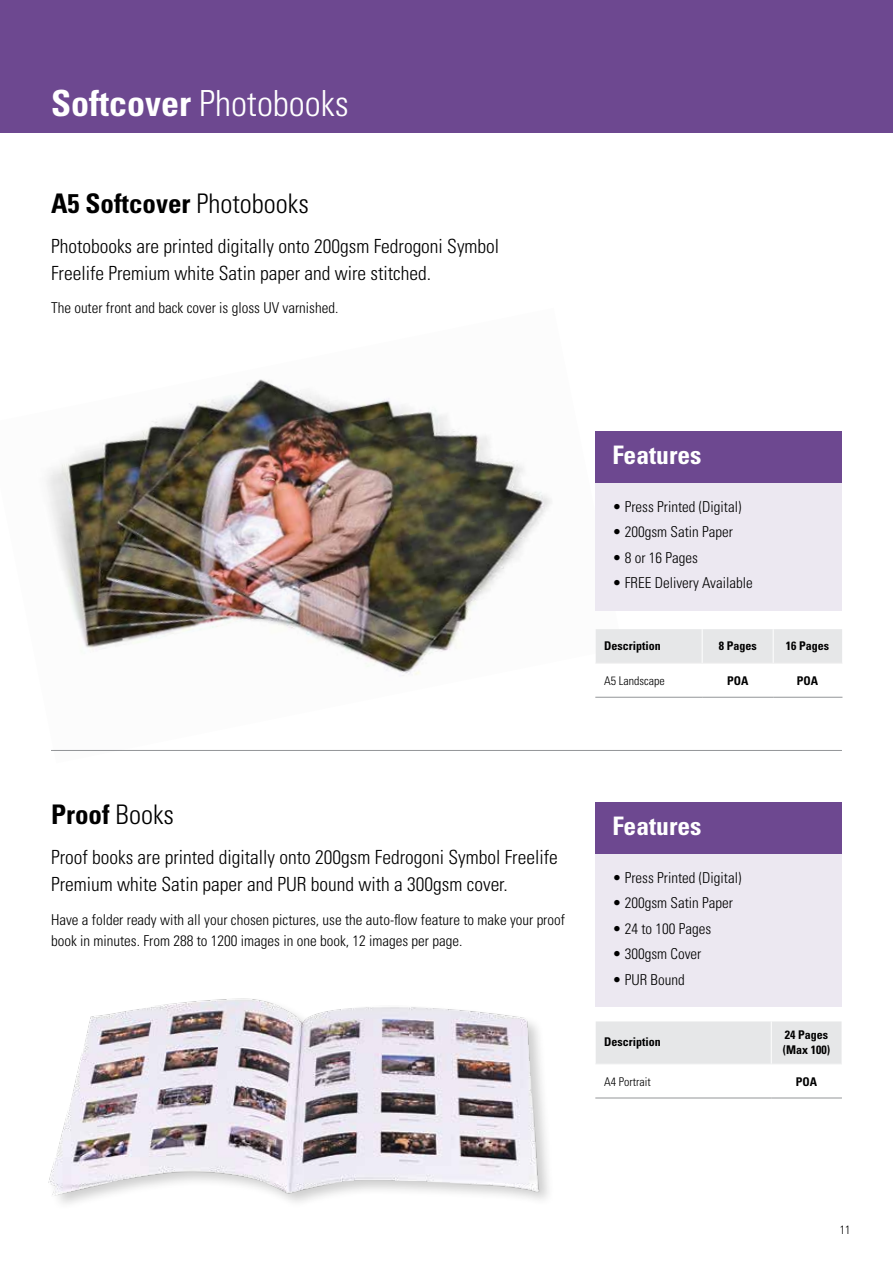
<style>
.page{position:relative;width:893px;height:1263px;background:#fff}
.page>*{position:absolute;margin:0;border:0;box-sizing:border-box;transform-origin:0 0}
.t1{font:300 condensed 36px "Univers";color:#fff}
.t2{font:700 condensed 27px "Univers";color:#000}
.t3{font:700 condensed 25.5px "Univers";color:#fff}
.t4{font:300 condensed 19.5px/27px "Univers";color:#000}
.t5{font:300 condensed 15px/21px "Univers";color:#000}
.t6{font:700 condensed 12px/15px "Univers";color:#000}
.t7{font:300 condensed 12px "Univers";color:#000}
.s1{font-weight:700}
.s2{font-weight:300}
</style>
<div class="page">
<img style="left:46px;top:379px;width:577px;height:318px">
<div style="left:595px;top:483px;width:247px;height:128px;background:#ece8f1"></div>
<div style="left:595px;top:432px;width:247px;height:51px;background:#6d4890"></div>
<div style="left:595px;top:854px;width:247px;height:153px;background:#ece8f1"></div>
<div style="left:595px;top:802px;width:247px;height:52px;background:#6d4890"></div>
<div style="left:0;top:0;width:893px;height:133px;background:#6d4890"></div>
<hr style="left:51px;top:750px;width:791px;height:1px;background:#939598">
<img style="left:48px;top:998px;width:501px;height:206px">
<div style="left:596px;top:1021px;width:246px;height:42px;background:#e6e7e8"></div>
<hr style="left:595px;top:1063px;width:176px;height:1px;background:#f1f1f2">
<hr style="left:771px;top:1063px;width:71px;height:1px;background:#f1f1f2">
<hr style="left:595px;top:1097px;width:176px;height:1px;background:#939598">
<hr style="left:771px;top:1097px;width:71px;height:1px;background:#939598">
<hr style="left:771px;top:1021px;width:1px;height:42px;background:#fff">
<div style="left:596px;top:629px;width:246px;height:34px;background:#e6e7e8"></div>
<hr style="left:595px;top:664px;width:1px;height:33px;background:#fff">
<hr style="left:595px;top:663px;width:107px;height:1px;background:#f1f1f2">
<hr style="left:702px;top:663px;width:71px;height:1px;background:#f1f1f2">
<hr style="left:773px;top:663px;width:69px;height:1px;background:#f1f1f2">
<hr style="left:595px;top:697px;width:107px;height:1px;background:#939598">
<hr style="left:702px;top:697px;width:71px;height:1px;background:#939598">
<hr style="left:773px;top:697px;width:69px;height:1px;background:#939598">
<hr style="left:702px;top:629px;width:1px;height:34px;background:#fff">
<hr style="left:773px;top:629px;width:1px;height:34px;background:#fff">
<h1 class="t1" style="left:51px;top:81px;width:299px"><span class="s1">Softcover</span> Photobooks</h1>
<h2 class="t2" style="left:51px;top:187px;width:259px">A5 Softcover <span class="s2">Photobooks</span></h2>
<h3 class="t4" style="left:51px;top:232px;width:450px">Photobooks are printed digitally onto 200gsm Fedrogoni Symbol<br>Freelife Premium white Satin paper and wire stitched.</h3>
<p class="t5" style="left:51px;top:298px;width:289px">The outer front and back cover is gloss UV varnished.</p>
<h3 class="t3" style="left:612px;top:440px;width:91px">Features</h3>
<p class="t5" style="left:612px;top:496px;width:131px">• Press Printed (Digital)</p>
<p class="t5" style="left:612px;top:522px;width:122px">• 200gsm Satin Paper</p>
<p class="t5" style="left:612px;top:547px;width:87px">• 8 or 16 Pages</p>
<p class="t5" style="left:612px;top:573px;width:142px">• FREE Delivery Available</p>
<p class="t6" style="left:604px;top:638px;width:58px">Description</p>
<p class="t6" style="left:719px;top:638px;width:39px">8 Pages</p>
<p class="t6" style="left:786px;top:638px;width:45px">16 Pages</p>
<p class="t7" style="left:604px;top:673px;width:62px">A5 Landscape</p>
<p class="t6" style="left:727px;top:673px;width:23px">POA</p>
<p class="t6" style="left:797px;top:673px;width:23px">POA</p>
<h2 class="t2" style="left:51px;top:798px;width:124px">Proof <span class="s2">Books</span></h2>
<h3 class="t4" style="left:51px;top:843px;width:508px">Proof books are printed digitally onto 200gsm Fedrogoni Symbol Freelife<br>Premium white Satin paper and PUR bound with a 300gsm cover.</h3>
<p class="t5" style="left:51px;top:909px;width:515px">Have a folder ready with all your chosen pictures, use the auto-flow feature to make your proof book in minutes. From 288 to 1200 images in one book, 12 images per page.</p>
<h3 class="t3" style="left:612px;top:810px;width:91px">Features</h3>
<p class="t5" style="left:612px;top:867px;width:131px">• Press Printed (Digital)</p>
<p class="t5" style="left:612px;top:892px;width:122px">• 200gsm Satin Paper</p>
<p class="t5" style="left:612px;top:918px;width:101px">• 24 to 100 Pages</p>
<p class="t5" style="left:612px;top:943px;width:91px">• 300gsm Cover</p>
<p class="t5" style="left:612px;top:969px;width:74px">• PUR Bound</p>
<p class="t6" style="left:604px;top:1034px;width:58px">Description</p>
<p class="t6" style="left:783px;top:1027px;width:49px">24 Pages (Max 100)</p>
<p class="t7" style="left:604px;top:1074px;width:48px">A4 Portrait</p>
<p class="t6" style="left:796px;top:1074px;width:23px">POA</p>
<p class="t7" style="left:840px;top:1223px;width:12px">11</p>
</div>
